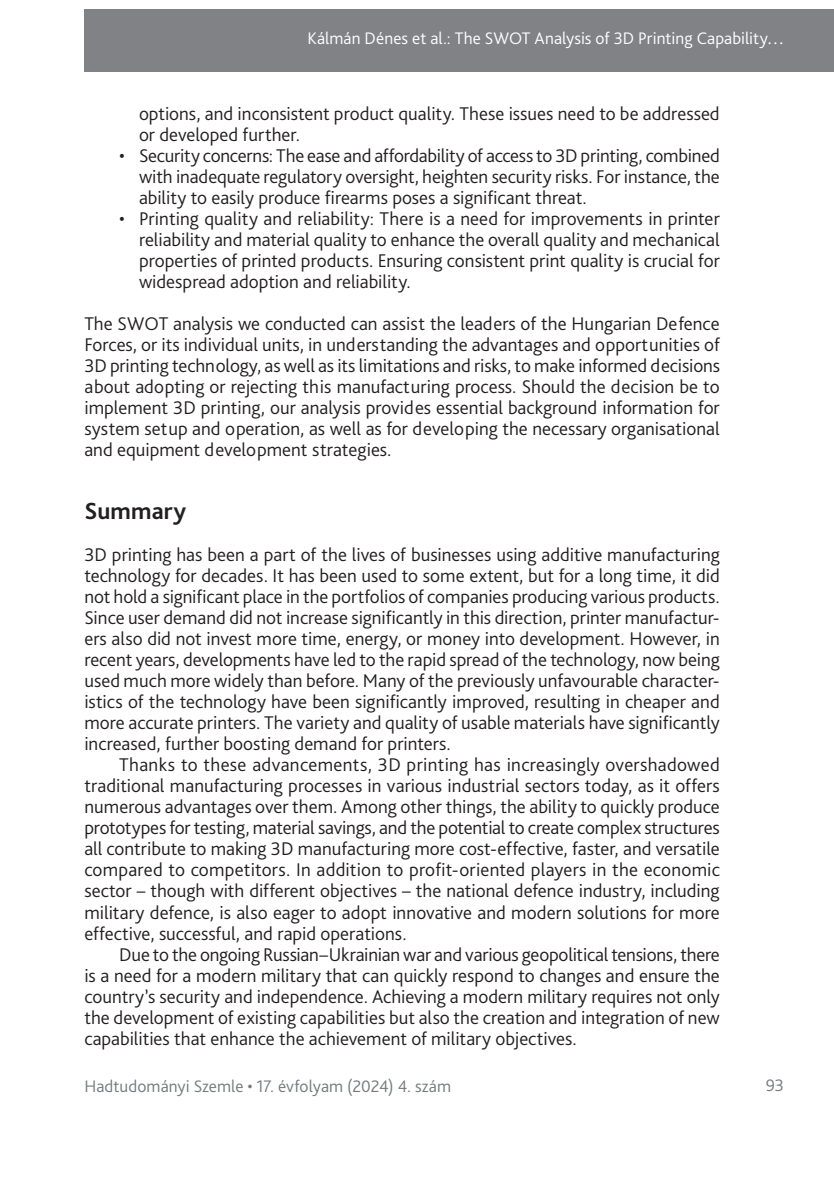
<style>
.page{position:relative;width:834px;height:1181px;background:#fff}
.page>*{position:absolute;margin:0;border:0;box-sizing:border-box;transform-origin:0 0}
._1_1__Head_1{font:700 24.5px "Bliss Pro";color:#231f20}
._2__Body_1st_paragraph{font:300 19.25px/21px "Bliss Pro";color:#231f20;text-align:justify}
._1__Body{font:300 19.25px/21px "Bliss Pro";letter-spacing:-.005em;color:#231f20;text-align:justify}
._2__Body_1st__3mm{font:300 19.25px/21px "Bliss Pro";color:#231f20;text-align:justify}
.Running_header_right{font:300 17.5px "Bliss Pro";letter-spacing:.005em;color:#fff}
.t1{font:300 17.5px "Bliss Pro";color:#767a7c}
.s1{font-family:"Adobe Garamond Pro";font-weight:400}
</style>
<div class="page">
<div style="left:84px;top:9px;width:749px;height:63px;background:#808285"></div>
<p class="Running_header_right" style="left:307px;top:27px;width:478px">Kálmán Dénes et al.: The SWOT Analysis of 3D Printing Capability<span class="s1">…</span></p>
<p class="_2__Body_1st_paragraph" style="left:139px;top:103px;width:582px">options, and inconsistent product quality. These issues need to be addressed or developed further.</p>
<p class="_2__Body_1st_paragraph" style="left:139px;top:145px;width:582px;text-indent:-20px">• Security concerns: The ease and affordability of access to 3D printing, combined with inadequate regulatory oversight, heighten security risks. For instance, the ability to easily produce firearms poses a significant threat.</p>
<p class="_2__Body_1st_paragraph" style="left:139px;top:208px;width:582px;text-indent:-20px">• Printing quality and reliability: There is a need for improvements in printer reliability and material quality to enhance the overall quality and mechanical properties of printed products. Ensuring consistent print quality is crucial for widespread adoption and reliability.</p>
<p class="_2__Body_1st__3mm" style="left:84px;top:313px;width:637px">The SWOT analysis we conducted can assist the leaders of the Hungarian Defence Forces, or its individual units, in understanding the advantages and opportunities of 3D printing technology, as well as its limitations and risks, to make informed decisions about adopting or rejecting this manufacturing process. Should the decision be to implement 3D printing, our analysis provides essential background information for system setup and operation, as well as for developing the necessary organisational and equipment development strategies.</p>
<p class="_1_1__Head_1" style="left:84px;top:496px;width:103px">Summary</p>
<p class="_2__Body_1st_paragraph" style="left:84px;top:544px;width:637px">3D printing has been a part of the lives of businesses using additive manufacturing technology for decades. It has been used to some extent, but for a long time, it did not hold a significant place in the portfolios of companies producing various products.<br>Since user demand did not increase significantly in this direction, printer manufactur&shy;ers also did not invest more time, energy, or money into development. However, in recent years, developments have led to the rapid spread of the technology, now being used much more widely than before. Many of the previously unfavourable character&shy;istics of the technology have been significantly improved, resulting in cheaper and more accurate printers. The variety and quality of usable materials have significantly increased, further boosting demand for printers.</p>
<p class="_1__Body" style="left:84px;top:754px;width:637px;text-indent:35px">Thanks to these advancements, 3D printing has increasingly overshadowed traditional manufacturing processes in various industrial sectors today, as it offers numerous advantages over them. Among other things, the ability to quickly produce prototypes for testing, material savings, and the potential to create complex structures all contribute to making 3D manufacturing more cost-effective, faster, and versatile compared to competitors. In addition to profit-oriented players in the economic sector – though with different objectives – the national defence industry, including military defence, is also eager to adopt innovative and modern solutions for more effective, successful, and rapid operations.</p>
<p class="_1__Body" style="left:84px;top:943px;width:637px;text-indent:35px">Due to the ongoing Russian–Ukrainian war and various geopolitical tensions, there is a need for a modern military that can quickly respond to changes and ensure the country’s security and independence. Achieving a modern military requires not only the development of existing capabilities but also the creation and integration of new capabilities that enhance the achievement of military objectives.</p>
<p class="t1" style="left:84px;top:1075px;width:368px">Hadtudományi Szemle • 17. évfolyam (2024) 4. szám</p>
<p class="t1" style="left:765px;top:1074px;width:20px">93</p>
</div>
